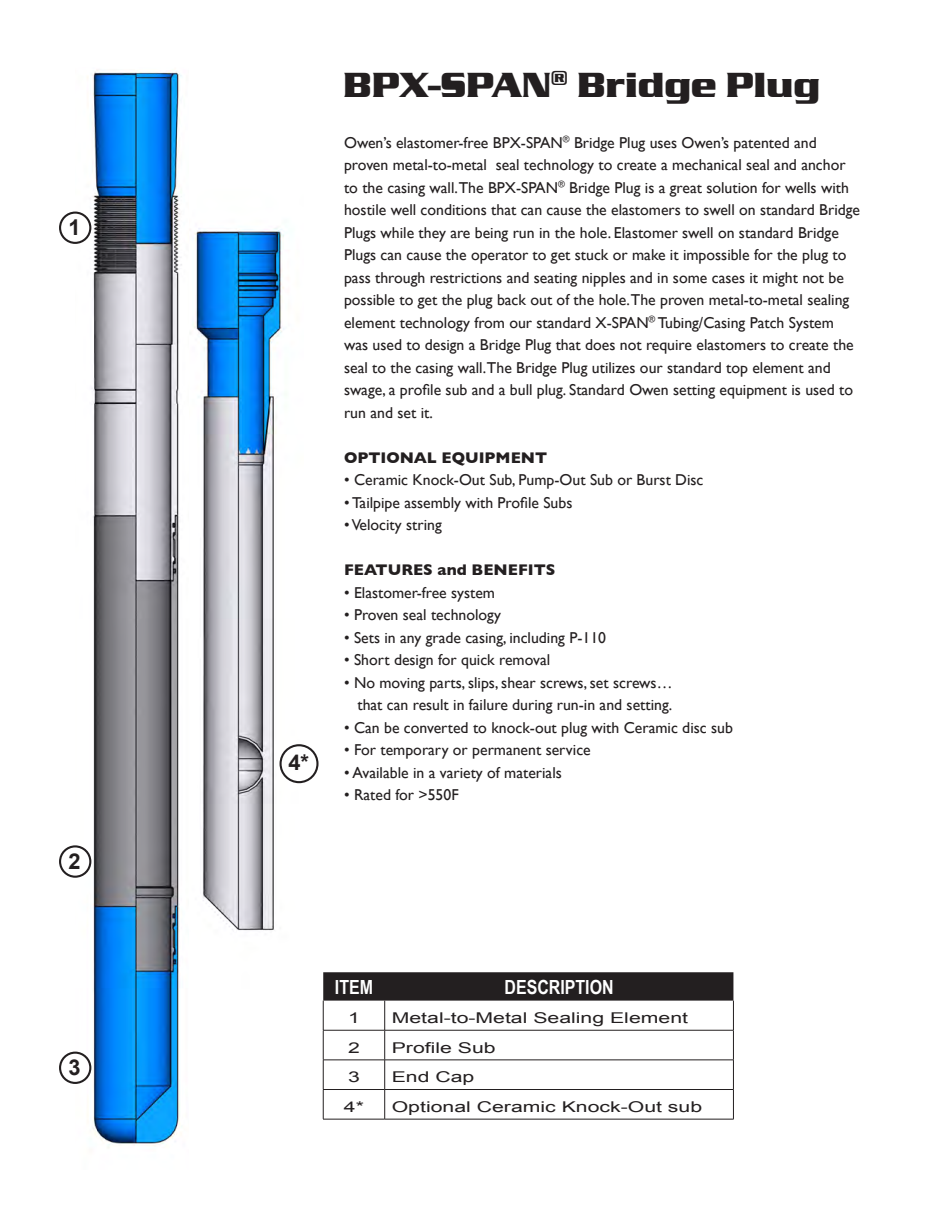
<style>
.page{position:relative;width:926px;height:1214px;background:#fff}
.page>*{position:absolute;margin:0;border:0;box-sizing:border-box;transform-origin:0 0}
.Body_text{font:700 36px "Serpentine D";color:#231f20}
.t1{font:700 21.9px "Arial";color:#231f20}
.Table_Head{font:700 19.5px "Arial Narrow";color:#fff}
.Body_text-2{font:15.75px/22.5px "Gill Sans";color:#231f20}
.Body_Text_Bold{font:700 15.75px "Gill Sans";color:#231f20}
.Table_Body{font:14.85px "Arial";color:#231f20;scale:1.43 1}
</style>
<div class="page">
<img style="left:78px;top:70px;width:224px;height:1078px">
<div style="left:323px;top:972px;width:410px;height:28px;background:#231f20"></div>
<hr style="left:323px;top:1000px;width:1px;height:30px;background:#231f20">
<hr style="left:384px;top:1000px;width:1px;height:30px;background:#231f20">
<hr style="left:733px;top:1000px;width:1px;height:30px;background:#231f20">
<hr style="left:323px;top:1030px;width:62px;height:1px;background:#231f20">
<hr style="left:385px;top:1030px;width:349px;height:1px;background:#231f20">
<hr style="left:323px;top:1059px;width:62px;height:1px;background:#231f20">
<svg style="left:323px;top:1030px;width:1px;height:59px"></svg>
<hr style="left:385px;top:1059px;width:349px;height:1px;background:#231f20">
<svg style="left:384px;top:1030px;width:1px;height:59px"></svg>
<svg style="left:733px;top:1030px;width:1px;height:59px"></svg>
<hr style="left:323px;top:1089px;width:62px;height:1px;background:#231f20">
<hr style="left:323px;top:1089px;width:1px;height:30px;background:#231f20">
<hr style="left:385px;top:1089px;width:349px;height:1px;background:#231f20">
<hr style="left:384px;top:1089px;width:1px;height:30px;background:#231f20">
<hr style="left:733px;top:1089px;width:1px;height:30px;background:#231f20">
<hr style="left:323px;top:1119px;width:62px;height:1px;background:#231f20">
<hr style="left:385px;top:1119px;width:349px;height:1px;background:#231f20">
<div style="left:59px;top:211px;width:32px;height:33px;border:2px solid #231f20;border-radius:50%"></div>
<div style="left:59px;top:845px;width:32px;height:33px;border:2px solid #231f20;border-radius:50%"></div>
<div style="left:59px;top:1051px;width:32px;height:33px;border:2px solid #231f20;border-radius:50%"></div>
<div style="left:280px;top:744px;width:39px;height:39px;border:2px solid #231f20;border-radius:50%"></div>
<p class="t1" style="left:68px;top:213px;width:14px">1</p>
<p class="t1" style="left:68px;top:847px;width:14px">2</p>
<p class="t1" style="left:68px;top:1053px;width:14px">3</p>
<p class="t1" style="left:288px;top:748px;width:22px">4*</p>
<p class="Body_text" style="left:343px;top:64px;width:478px">BPX-SPAN<sup>®</sup> Bridge Plug</p>
<p class="Body_text-2" style="left:344px;top:131px;width:518px">Owen’s elastomer-free BPX-SPAN<sup>®</sup> Bridge Plug uses Owen’s patented and proven metal-to-metal seal technology to create a mechanical seal and anchor to the casing wall.The BPX-SPAN<sup>®</sup> Bridge Plug is a great solution for wells with hostile well conditions that can cause the elastomers to swell on standard Bridge Plugs while they are being run in the hole. Elastomer swell on standard Bridge Plugs can cause the operator to get stuck or make it impossible for the plug to pass through restrictions and seating nipples and in some cases it might not be possible to get the plug back out of the hole.The proven metal-to-metal sealing element technology from our standard X-SPAN<sup>®</sup> Tubing/Casing Patch System was used to design a Bridge Plug that does not require elastomers to create the seal to the casing wall.The Bridge Plug utilizes our standard top element and swage, a profile sub and a bull plug. Standard Owen setting equipment is used to run and set it.</p>
<p class="Body_Text_Bold" style="left:344px;top:448px;width:205px">OPTIONAL EQUIPMENT</p>
<p class="Body_text-2" style="left:344px;top:468px;width:361px">• Ceramic Knock-Out Sub, Pump-Out Sub or Burst Disc</p>
<p class="Body_text-2" style="left:344px;top:491px;width:230px">• Tailpipe assembly with Profile Subs</p>
<p class="Body_text-2" style="left:344px;top:513px;width:99px">• Velocity string</p>
<p class="Body_Text_Bold" style="left:344px;top:561px;width:213px">FEATURES and BENEFITS</p>
<p class="Body_text-2" style="left:344px;top:581px;width:153px">• Elastomer-free system</p>
<p class="Body_text-2" style="left:344px;top:603px;width:159px">• Proven seal technology</p>
<p class="Body_text-2" style="left:344px;top:626px;width:264px">• Sets in any grade casing, including P-110</p>
<p class="Body_text-2" style="left:344px;top:648px;width:208px">• Short design for quick removal</p>
<p class="Body_text-2" style="left:344px;top:671px;width:330px;text-align:right">• No moving parts, slips, shear screws, set screws… that can result in failure during run-in and setting.</p>
<p class="Body_text-2" style="left:344px;top:716px;width:390px">• Can be converted to knock-out plug with Ceramic disc sub</p>
<p class="Body_text-2" style="left:344px;top:738px;width:248px">• For temporary or permanent service</p>
<p class="Body_text-2" style="left:344px;top:761px;width:219px">• Available in a variety of materials</p>
<p class="Body_text-2" style="left:344px;top:783px;width:116px">• Rated for &gt;550F</p>
<p class="Table_Head" style="left:335px;top:972px;width:40px">ITEM</p>
<p class="Table_Head" style="left:505px;top:972px;width:111px">DESCRIPTION</p>
<p class="Table_Body" style="left:348px;top:1008px;width:10px">1</p>
<p class="Table_Body" style="left:392px;top:1008px;width:209px">Metal-to-Metal Sealing Element</p>
<p class="Table_Body" style="left:348px;top:1038px;width:10px">2</p>
<p class="Table_Body" style="left:392px;top:1038px;width:74px">Profile Sub</p>
<p class="Table_Body" style="left:348px;top:1067px;width:10px">3</p>
<p class="Table_Body" style="left:392px;top:1067px;width:59px">End Cap</p>
<p class="Table_Body" style="left:344px;top:1097px;width:16px">4*</p>
<p class="Table_Body" style="left:392px;top:1097px;width:219px">Optional Ceramic Knock-Out sub</p>
</div>
